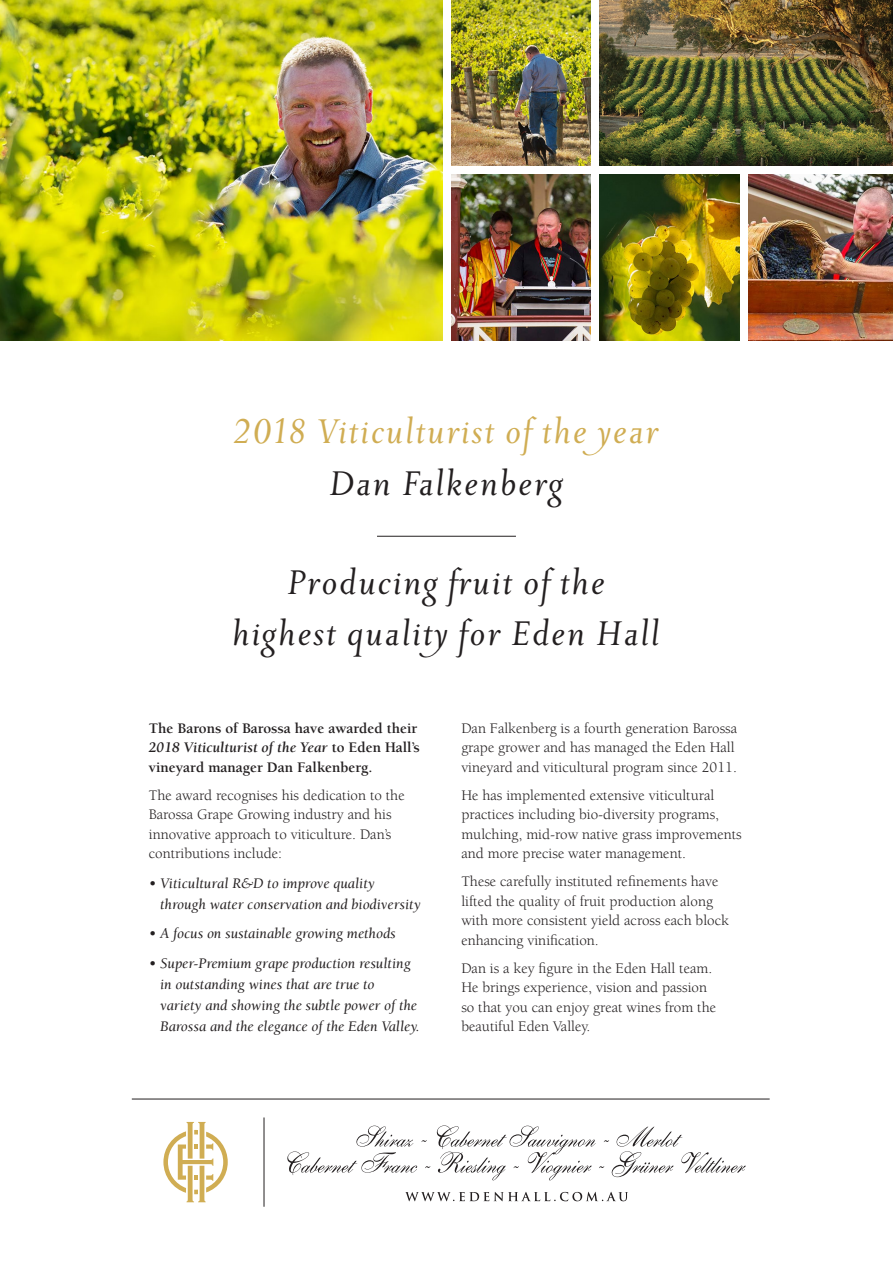
<style>
.page{position:relative;width:893px;height:1263px;background:#fff}
.page>*{position:absolute;margin:0;border:0;box-sizing:border-box;transform-origin:0 0}
.t1{font:italic 41.55px/50.6px "Priori Ser Reg";letter-spacing:.04em;color:#231f20;text-align:center}
.t2{font:italic 41.55px "Priori Ser Reg";letter-spacing:.04em;color:#d0ad53}
.t3{font:15px/19.5px "Berkeley";color:#231f20}
.t4{font:italic 15px/21px "Berkeley";color:#231f20}
.t5{font:700 15px/19.5px "Berkeley";color:#231f20}
.s1{font-style:italic}
</style>
<div class="page">
<img style="left:0;top:0;width:893px;height:340px">
<div style="left:443px;top:0;width:7px;height:359px;background:#fff"></div>
<div style="left:592px;top:0;width:7px;height:355px;background:#fff"></div>
<div style="left:740px;top:170px;width:8px;height:192px;background:#fff"></div>
<div style="left:447px;top:166px;width:446px;height:8px;background:#fff"></div>
<hr style="left:377px;top:536px;width:139px;height:1px;background:#231f20">
<hr style="left:132px;top:1099px;width:638px;height:1px;background:#231f20">
<svg style="left:405px;top:1192px;width:223px;height:9px"></svg>
<svg style="left:163px;top:1122px;width:65px;height:80px"></svg>
<hr style="left:264px;top:1117px;width:1px;height:90px;background:#231f20">
<svg style="left:287px;top:1126px;width:143px;height:49px"></svg>
<svg style="left:437px;top:1125px;width:309px;height:55px"></svg>
<p class="t2" style="left:234px;top:409px;width:426px">2018 Viticulturist of the year</p>
<p class="t1" style="left:329px;top:459px;width:236px">Dan Falkenberg</p>
<p class="t1" style="left:233px;top:559px;width:429px">Producing fruit of the highest quality for Eden Hall</p>
<p class="t5" style="left:149px;top:719px;width:272px">The Barons of Barossa have awarded their<br><span class="s1">2018 Viticulturist of the Year</span> to Eden Hall’s vineyard manager Dan Falkenberg.</p>
<p class="t3" style="left:149px;top:786px;width:257px">The award recognises his dedication to the Barossa Grape Growing industry and his innovative approach to viticulture. Dan’s contributions include:</p>
<p class="t4" style="left:160px;top:873px;width:262px;text-indent:-11px">• Viticultural R&amp;D to improve quality through water conservation and biodiversity</p>
<p class="t4" style="left:149px;top:924px;width:248px">• A focus on sustainable growing methods</p>
<p class="t4" style="left:160px;top:953px;width:261px;text-indent:-11px">• Super-Premium grape production resulting in outstanding wines that are true to variety and showing the subtle power of the Barossa and the elegance of the Eden Valley.</p>
<p class="t3" style="left:461px;top:719px;width:277px">Dan Falkenberg is a fourth generation Barossa grape grower and has managed the Eden Hall vineyard and viticultural program since 2011.</p>
<p class="t3" style="left:461px;top:786px;width:282px">He has implemented extensive viticultural practices including bio-diversity programs, mulching, mid-row native grass improvements and more precise water management.</p>
<p class="t3" style="left:461px;top:872px;width:269px">These carefully instituted refinements have lifted the quality of fruit production along with more consistent yield across each block enhancing vinification.</p>
<p class="t3" style="left:461px;top:959px;width:256px">Dan is a key figure in the Eden Hall team.<br>He brings experience, vision and passion so that you can enjoy great wines from the beautiful Eden Valley.</p>
</div>
